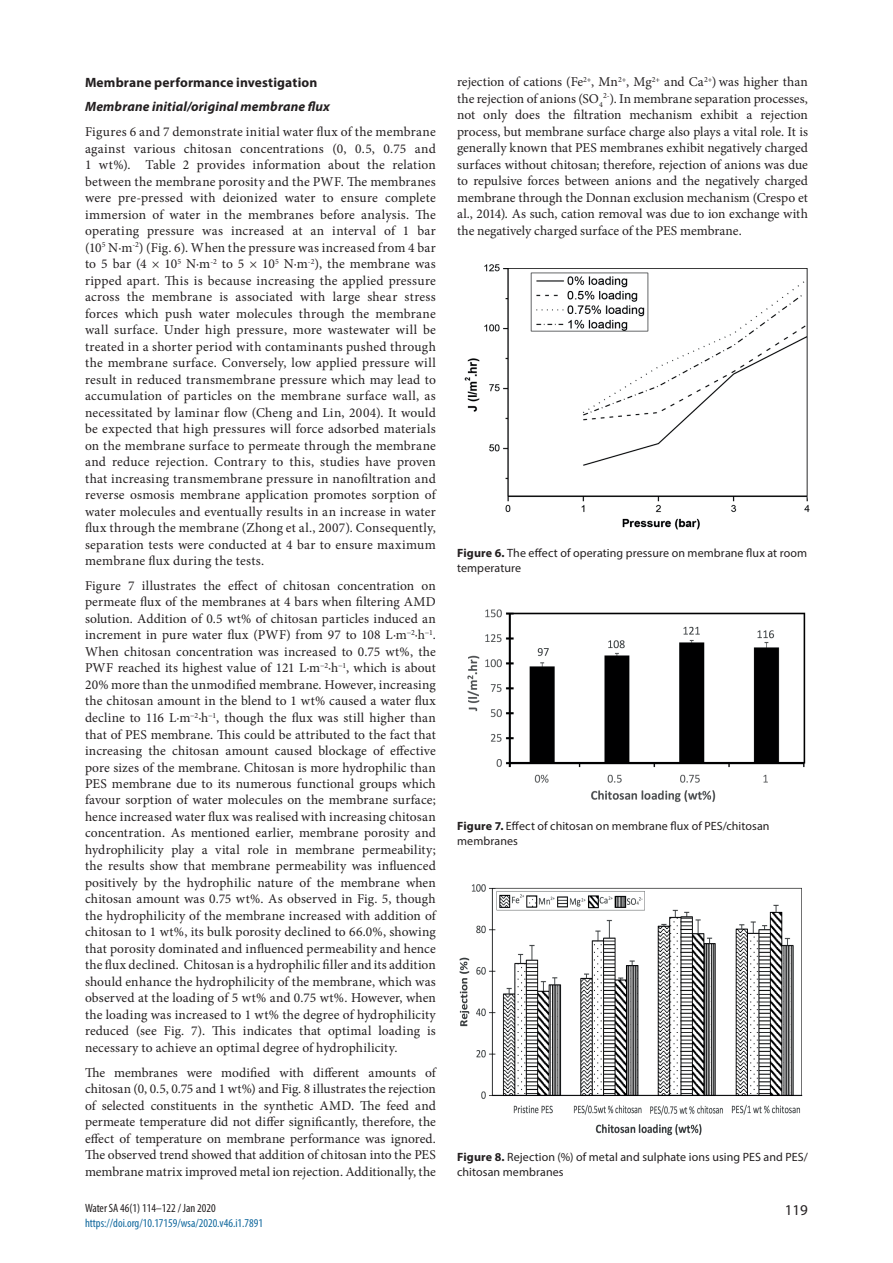
<style>
.page{position:relative;width:893px;height:1263px;background:#fff}
.page>*{position:absolute;margin:0;border:0;box-sizing:border-box;transform-origin:0 0}
.t1{font:15px "Myriad Pro";color:#231f20}
.t2{font:13.5px/16.5px "Minion Pro";letter-spacing:.005em;color:#231f20;text-align:justify}
.t3{font:italic 700 13.5px "Myriad Pro";letter-spacing:.01em;color:#231f20}
.t4{font:700 13.5px "Myriad Pro";letter-spacing:.01em;color:#231f20}
.t5{font:12px/15px "Myriad Pro";letter-spacing:.01em;color:#231f20}
.t6{font:condensed 12px "Myriad Pro";color:#11689d}
.t7{font:condensed 12px "Myriad Pro";color:#231f20}
.s1{font-weight:700}
</style>
<div class="page">
<img style="left:464px;top:264px;width:346px;height:266px">
<img style="left:467px;top:609px;width:339px;height:194px">
<img style="left:459px;top:884px;width:344px;height:252px">
<p class="t4" style="left:85px;top:73px;width:234px">Membrane performance investigation</p>
<p class="t3" style="left:85px;top:98px;width:246px">Membrane initial/original membrane flux</p>
<p class="t2" style="left:85px;top:124px;width:352px">Figures 6 and 7 demonstrate initial water flux of the membrane against various chitosan concentrations (0, 0.5, 0.75 and 1 wt%). Table 2 provides information about the relation between the membrane porosity and the PWF. The membranes were pre-pressed with deionized water to ensure complete immersion of water in the membranes before analysis. The operating pressure was increased at an interval of 1 bar (10<sup>5</sup> N∙m<sup>-2</sup>) (Fig. 6). When the pressure was increased from 4 bar to 5 bar (4 × 10<sup>5</sup> N∙m<sup>-2</sup> to 5 × 10<sup>5</sup> N∙m<sup>-2</sup>), the membrane was ripped apart. This is because increasing the applied pressure across the membrane is associated with large shear stress forces which push water molecules through the membrane wall surface. Under high pressure, more wastewater will be treated in a shorter period with contaminants pushed through the membrane surface. Conversely, low applied pressure will result in reduced transmembrane pressure which may lead to accumulation of particles on the membrane surface wall, as necessitated by laminar flow (Cheng and Lin, 2004). It would be expected that high pressures will force adsorbed materials on the membrane surface to permeate through the membrane and reduce rejection. Contrary to this, studies have proven that increasing transmembrane pressure in nanofiltration and reverse osmosis membrane application promotes sorption of water molecules and eventually results in an increase in water flux through the membrane (Zhong et al., 2007). Consequently, separation tests were conducted at 4 bar to ensure maximum membrane flux during the tests.</p>
<p class="t2" style="left:85px;top:577px;width:352px">Figure 7 illustrates the effect of chitosan concentration on permeate flux of the membranes at 4 bars when filtering AMD solution. Addition of 0.5 wt% of chitosan particles induced an increment in pure water flux (PWF) from 97 to 108 L∙m<sup>−2</sup>∙h<sup>−1</sup>.<br>When chitosan concentration was increased to 0.75 wt%, the PWF reached its highest value of 121 L∙m<sup>−2</sup>∙h<sup>−1</sup>, which is about 20% more than the unmodified membrane. However, increasing the chitosan amount in the blend to 1 wt% caused a water flux decline to 116 L∙m<sup>−2</sup>∙h<sup>−1</sup>, though the flux was still higher than that of PES membrane. This could be attributed to the fact that increasing the chitosan amount caused blockage of effective pore sizes of the membrane. Chitosan is more hydrophilic than PES membrane due to its numerous functional groups which favour sorption of water molecules on the membrane surface; hence increased water flux was realised with increasing chitosan concentration. As mentioned earlier, membrane porosity and hydrophilicity play a vital role in membrane permeability; the results show that membrane permeability was influenced positively by the hydrophilic nature of the membrane when chitosan amount was 0.75 wt%. As observed in Fig. 5, though the hydrophilicity of the membrane increased with addition of chitosan to 1 wt%, its bulk porosity declined to 66.0%, showing that porosity dominated and influenced permeability and hence the flux declined. Chitosan is a hydrophilic filler and its addition should enhance the hydrophilicity of the membrane, which was observed at the loading of 5 wt% and 0.75 wt%. However, when the loading was increased to 1 wt% the degree of hydrophilicity reduced (see Fig. 7). This indicates that optimal loading is necessary to achieve an optimal degree of hydrophilicity.</p>
<p class="t2" style="left:85px;top:1064px;width:352px">The membranes were modified with different amounts of chitosan (0, 0.5, 0.75 and 1 wt%) and Fig. 8 illustrates the rejection of selected constituents in the synthetic AMD. The feed and permeate temperature did not differ significantly, therefore, the effect of temperature on membrane performance was ignored.<br>The observed trend showed that addition of chitosan into the PES membrane matrix improved metal ion rejection. Additionally, the</p>
<p class="t2" style="left:457px;top:74px;width:352px">rejection of cations (Fe<sup>2+</sup>, Mn<sup>2+</sup>, Mg<sup>2+</sup> and Ca<sup>2+</sup>) was higher than the rejection of anions (SO<sub>4</sub><sup>2-</sup>). In membrane separation processes, not only does the filtration mechanism exhibit a rejection process, but membrane surface charge also plays a vital role. It is generally known that PES membranes exhibit negatively charged surfaces without chitosan; therefore, rejection of anions was due to repulsive forces between anions and the negatively charged membrane through the Donnan exclusion mechanism (Crespo et al., 2014). As such, cation removal was due to ion exchange with the negatively charged surface of the PES membrane.</p>
<p class="t5" style="left:457px;top:545px;width:352px"><span class="s1">Figure 6.</span> The effect of operating pressure on membrane flux at room temperature</p>
<p class="t5" style="left:457px;top:818px;width:314px"><span class="s1">Figure 7.</span> Effect of chitosan on membrane flux of PES/chitosan membranes</p>
<p class="t5" style="left:457px;top:1150px;width:352px"><span class="s1">Figure 8.</span> Rejection (%) of metal and sulphate ions using PES and PES/ chitosan membranes</p>
<p class="t7" style="left:85px;top:1201px;width:132px">Water SA 46(1) 114–122 / Jan 2020</p>
<p class="t1" style="left:785px;top:1200px;width:25px">119</p>
<p class="t6" style="left:85px;top:1216px;width:179px">https://doi.org/10.17159/wsa/2020.v46.i1.7891</p>
</div>
